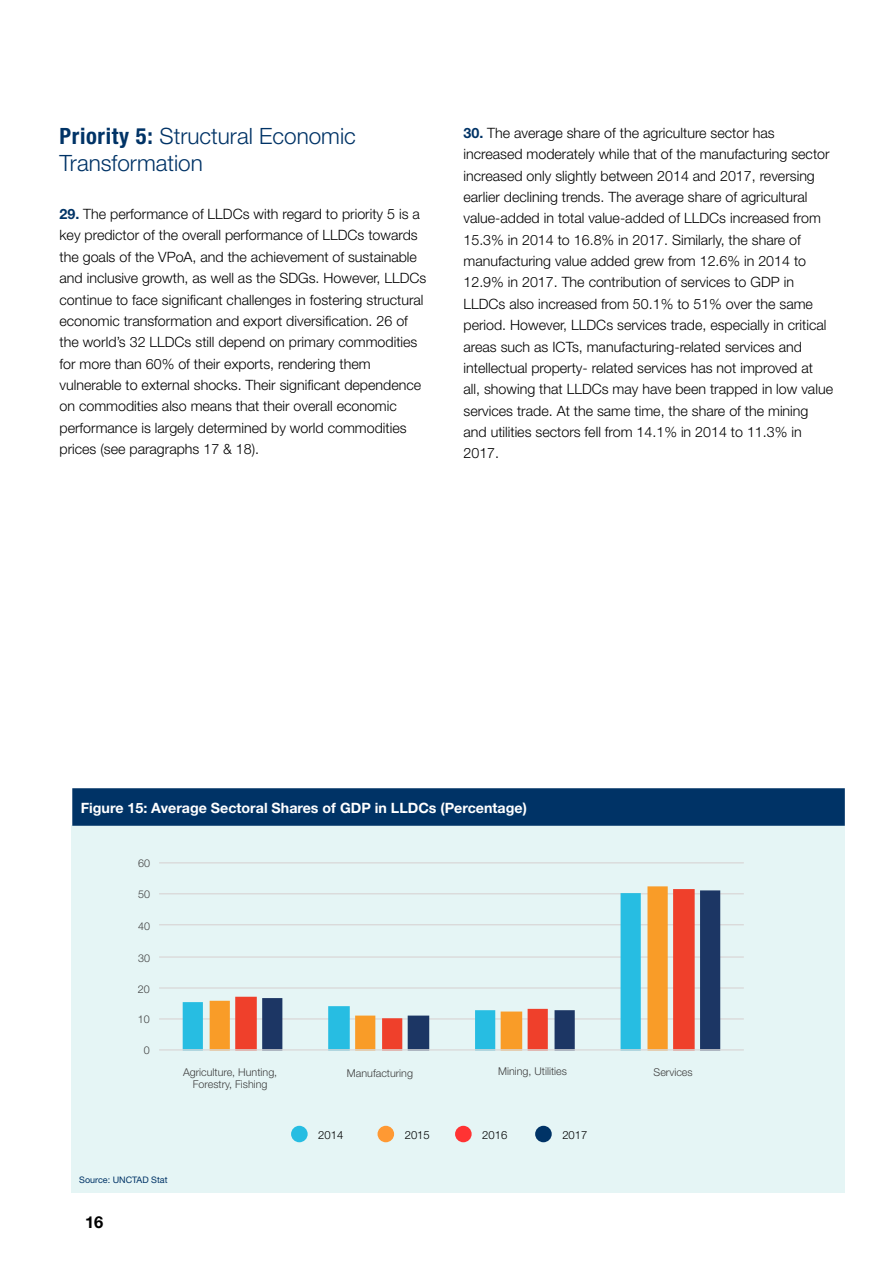
<style>
.page{position:relative;width:893px;height:1263px;background:#fff}
.page>*{position:absolute;margin:0;border:0;box-sizing:border-box;transform-origin:0 0}
.t1{font:300 22.5px/27px "Helvetica Neue LT Std";color:#036}
.t2{font:700 16.5px "Helvetica Neue LT Std";color:#000}
.t3{font:300 14.25px/21.3px "Helvetica Neue LT Std";color:#000}
.t4{font:700 14.25px "Helvetica Neue LT Std";color:#fff}
.t5{font:300 11.25px "Helvetica Neue LT Std";color:#000}
.t6{font:300 10.8px/12.9px "Helvetica Neue LT Std";color:#3f3f3f;text-align:center}
.t7{font:9px "Helvetica Neue LT Std";color:#036}
.s1{font-weight:700;font-stretch:condensed}
.s2{font-weight:700;color:#036}
</style>
<div class="page">
<div style="left:71px;top:825px;width:774px;height:367px;background:#e5f5f5"></div>
<hr style="left:159px;top:862px;width:585px;height:1px;background:#dad9d9">
<hr style="left:159px;top:893px;width:585px;height:1px;background:#dad9d9">
<hr style="left:159px;top:924px;width:585px;height:1px;background:#dad9d9">
<hr style="left:159px;top:956px;width:585px;height:2px;background:#dad9d9">
<hr style="left:159px;top:987px;width:585px;height:2px;background:#dad9d9">
<hr style="left:159px;top:1018px;width:585px;height:1px;background:#dad9d9">
<svg style="left:183px;top:894px;width:27px;height:155px"></svg>
<svg style="left:210px;top:886px;width:458px;height:163px"></svg>
<svg style="left:235px;top:889px;width:460px;height:160px"></svg>
<svg style="left:262px;top:890px;width:458px;height:159px"></svg>
<hr style="left:159px;top:1049px;width:585px;height:1px;background:#dad9d9">
<div style="left:72px;top:788px;width:773px;height:38px;background:#036"></div>
<div style="left:378px;top:1126px;width:16px;height:16px;background:#f93;border-radius:50%"></div>
<div style="left:535px;top:1126px;width:17px;height:16px;background:#036;border-radius:50%"></div>
<div style="left:455px;top:1126px;width:17px;height:16px;background:#f33;border-radius:50%"></div>
<div style="left:291px;top:1126px;width:17px;height:16px;background:#26bde2;border-radius:50%"></div>
<h1 class="t1" style="left:60px;top:122px;width:298px"><span class="s1">Priority 5:</span> Structural Economic<br>Transformation</h1>
<p class="t3" style="left:60px;top:203px;width:368px"><span class="s2">29.</span> The performance of LLDCs with regard to priority 5 is a key predictor of the overall performance of LLDCs towards the goals of the VPoA, and the achievement of sustainable and inclusive growth, as well as the SDGs. However, LLDCs continue to face significant challenges in fostering structural economic transformation and export diversification. 26 of the world’s 32 LLDCs still depend on primary commodities for more than 60% of their exports, rendering them vulnerable to external shocks. Their significant dependence on commodities also means that their overall economic performance is largely determined by world commodities prices (see paragraphs 17 &amp; 18).</p>
<p class="t3" style="left:463px;top:122px;width:371px"><span class="s2">30.</span> The average share of the agriculture sector has increased moderately while that of the manufacturing sector increased only slightly between 2014 and 2017, reversing earlier declining trends. The average share of agricultural value-added in total value-added of LLDCs increased from 15.3% in 2014 to 16.8% in 2017. Similarly, the share of manufacturing value added grew from 12.6% in 2014 to 12.9% in 2017. The contribution of services to GDP in LLDCs also increased from 50.1% to 51% over the same period. However, LLDCs services trade, especially in critical areas such as ICTs, manufacturing-related services and intellectual property- related services has not improved at all, showing that LLDCs may have been trapped in low value services trade. At the same time, the share of the mining and utilities sectors fell from 14.1% in 2014 to 11.3% in 2017.</p>
<p class="t4" style="left:81px;top:799px;width:448px">Figure 15: Average Sectoral Shares of GDP in LLDCs (Percentage)</p>
<p class="t6" style="left:138px;top:856px;width:13px">60</p>
<p class="t6" style="left:138px;top:888px;width:13px">50</p>
<p class="t6" style="left:138px;top:919px;width:13px">40</p>
<p class="t6" style="left:138px;top:951px;width:13px">30</p>
<p class="t6" style="left:138px;top:982px;width:13px">20</p>
<p class="t6" style="left:138px;top:1012px;width:13px">10</p>
<p class="t6" style="left:144px;top:1043px;width:7px">0</p>
<p class="t6" style="left:183px;top:1065px;width:96px">Agriculture, Hunting,<br>Forestry, Fishing</p>
<p class="t6" style="left:347px;top:1066px;width:68px">Manufacturing</p>
<p class="t6" style="left:498px;top:1065px;width:70px">Mining, Utilities</p>
<p class="t6" style="left:654px;top:1065px;width:41px">Services</p>
<p class="t7" style="left:79px;top:1174px;width:90px">Source: UNCTAD Stat</p>
<p class="t2" style="left:85px;top:1212px;width:20px">16</p>
<p class="t5" style="left:318px;top:1127px;width:27px">2014</p>
<p class="t5" style="left:405px;top:1127px;width:27px">2015</p>
<p class="t5" style="left:482px;top:1127px;width:27px">2016</p>
<p class="t5" style="left:562px;top:1127px;width:27px">2017</p>
</div>
